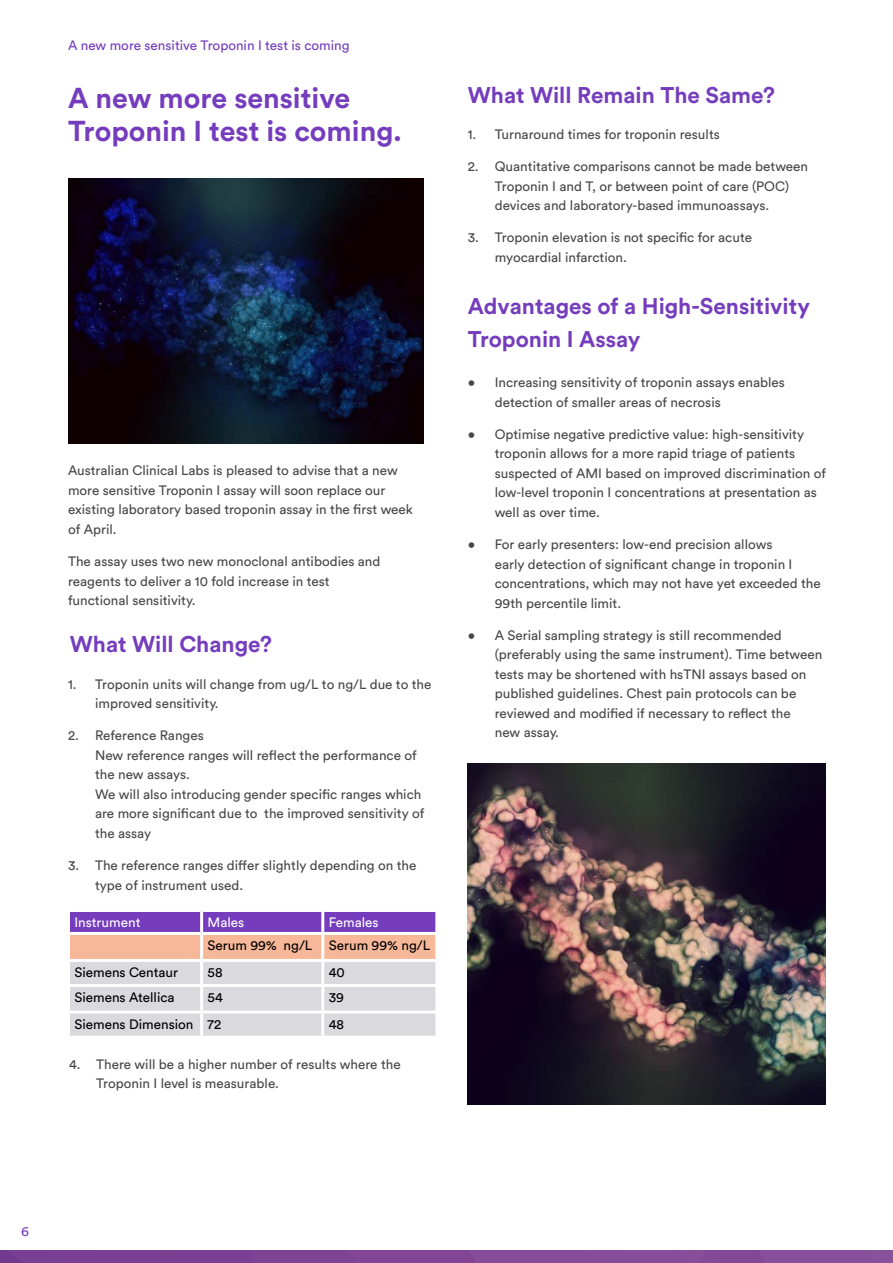
<style>
.page{position:relative;width:893px;height:1263px;background:#fff}
.page>*{position:absolute;margin:0;border:0;box-sizing:border-box;transform-origin:0 0}
.t1{font:700 28.5px/33px "Circular Std";color:#753dbd}
.t2{font:700 22.5px/33px "Circular Std";color:#753dbd}
.t3{font:13.5px/19.5px "Circular Std";color:#494848}
.t4{font:13.5px "Circular Std";color:#000}
.t5{font:13.5px "Circular Std";color:#753dbd}
.t6{font:13.5px "Circular Std";color:#fff}
</style>
<div class="page">
<img style="left:0;top:1250px;width:893px;height:13px">
<img style="left:68px;top:179px;width:356px;height:264px">
<img style="left:468px;top:764px;width:357px;height:340px">
<svg style="left:70px;top:912px;width:365px;height:124px;background:#ceb6c9"></svg>
<hr style="left:67px;top:932px;width:135px;height:3px;background:#fff">
<hr style="left:202px;top:932px;width:121px;height:3px;background:#fff">
<hr style="left:323px;top:932px;width:115px;height:3px;background:#fff">
<hr style="left:67px;top:959px;width:135px;height:3px;background:#fff">
<hr style="left:202px;top:959px;width:121px;height:3px;background:#fff">
<hr style="left:323px;top:959px;width:115px;height:3px;background:#fff">
<hr style="left:67px;top:984px;width:135px;height:3px;background:#fff">
<hr style="left:202px;top:984px;width:121px;height:3px;background:#fff">
<hr style="left:323px;top:984px;width:115px;height:3px;background:#fff">
<hr style="left:67px;top:1010px;width:135px;height:3px;background:#fff">
<hr style="left:202px;top:1010px;width:121px;height:3px;background:#fff">
<hr style="left:323px;top:1010px;width:115px;height:3px;background:#fff">
<hr style="left:200px;top:912px;width:3px;height:20px;background:#fff">
<hr style="left:321px;top:912px;width:3px;height:20px;background:#fff">
<hr style="left:200px;top:935px;width:3px;height:24px;background:#fff">
<hr style="left:321px;top:935px;width:3px;height:24px;background:#fff">
<hr style="left:200px;top:962px;width:3px;height:22px;background:#fff">
<hr style="left:321px;top:962px;width:3px;height:22px;background:#fff">
<hr style="left:200px;top:987px;width:3px;height:23px;background:#fff">
<hr style="left:321px;top:987px;width:3px;height:23px;background:#fff">
<hr style="left:200px;top:1013px;width:3px;height:23px;background:#fff">
<hr style="left:321px;top:1013px;width:3px;height:23px;background:#fff">
<p class="t5" style="left:68px;top:37px;width:283px">A new more sensitive Troponin I test is coming</p>
<h1 class="t1" style="left:68px;top:81px;width:335px">A new more sensitive<br>Troponin I test is coming.</h1>
<p class="t3" style="left:68px;top:461px;width:346px">Australian Clinical Labs is pleased to advise that a new more sensitive Troponin I assay will soon replace our existing laboratory based troponin assay in the first week of April.</p>
<p class="t3" style="left:68px;top:551px;width:314px">The assay uses two new monoclonal antibodies and reagents to deliver a 10 fold increase in test functional sensitivity.</p>
<h2 class="t2" style="left:70px;top:627px;width:204px">What Will Change?</h2>
<p class="t3" style="left:95px;top:674px;width:338px;text-indent:-27px">1. Troponin units will change from ug/L to ng/L due to the improved sensitivity.</p>
<p class="t3" style="left:95px;top:726px;width:331px;text-indent:-27px">2. Reference Ranges<br>New reference ranges will reflect the performance of the new assays.<br>We will also introducing gender specific ranges which are more significant due to the improved sensitivity of the assay</p>
<p class="t3" style="left:95px;top:855px;width:323px;text-indent:-27px">3. The reference ranges differ slightly depending on the type of instrument used.</p>
<p class="t6" style="left:74px;top:914px;width:68px">Instrument</p>
<p class="t6" style="left:208px;top:914px;width:38px">Males</p>
<p class="t6" style="left:329px;top:914px;width:51px">Females</p>
<p class="t4" style="left:208px;top:937px;width:224px">Serum 99% ng/L Serum 99% ng/L</p>
<p class="t4" style="left:74px;top:964px;width:105px">Siemens Centaur</p>
<p class="t4" style="left:208px;top:964px;width:16px">58</p>
<p class="t4" style="left:329px;top:964px;width:18px">40</p>
<p class="t4" style="left:74px;top:989px;width:102px">Siemens Atellica</p>
<p class="t4" style="left:208px;top:989px;width:17px">54</p>
<p class="t4" style="left:329px;top:989px;width:17px">39</p>
<p class="t4" style="left:74px;top:1016px;width:148px">Siemens Dimension 72</p>
<p class="t4" style="left:329px;top:1016px;width:17px">48</p>
<p class="t3" style="left:96px;top:1054px;width:306px;text-indent:-27px">4. There will be a higher number of results where the<br>Troponin I level is measurable.</p>
<h2 class="t2" style="left:468px;top:78px;width:309px">What Will Remain The Same?</h2>
<p class="t3" style="left:468px;top:124px;width:254px">1. Turnaround times for troponin results</p>
<p class="t3" style="left:495px;top:156px;width:315px;text-indent:-27px">2. Quantitative comparisons cannot be made between<br>Troponin I and T, or between point of care (POC) devices and laboratory-based immunoassays.</p>
<p class="t3" style="left:495px;top:228px;width:259px;text-indent:-27px">3. Troponin elevation is not specific for acute myocardial infarction.</p>
<h2 class="t2" style="left:468px;top:289px;width:344px">Advantages of a High-Sensitivity<br>Troponin I Assay</h2>
<p class="t3" style="left:495px;top:372px;width:292px;text-indent:-27px">• Increasing sensitivity of troponin assays enables detection of smaller areas of necrosis</p>
<p class="t3" style="left:495px;top:424px;width:333px;text-indent:-27px">• Optimise negative predictive value: high-sensitivity troponin allows for a more rapid triage of patients suspected of AMI based on improved discrimination of low-level troponin I concentrations at presentation as well as over time.</p>
<p class="t3" style="left:495px;top:534px;width:328px;text-indent:-27px">• For early presenters: low-end precision allows<br>early detection of significant change in troponin I concentrations, which may not have yet exceeded the 99th percentile limit.</p>
<p class="t3" style="left:495px;top:625px;width:329px;text-indent:-27px">• A Serial sampling strategy is still recommended (preferably using the same instrument). Time between tests may be shortened with hsTNI assays based on published guidelines. Chest pain protocols can be reviewed and modified if necessary to reflect the<br>new assay.</p>
<p class="t5" style="left:21px;top:1223px;width:9px">6</p>
</div>
